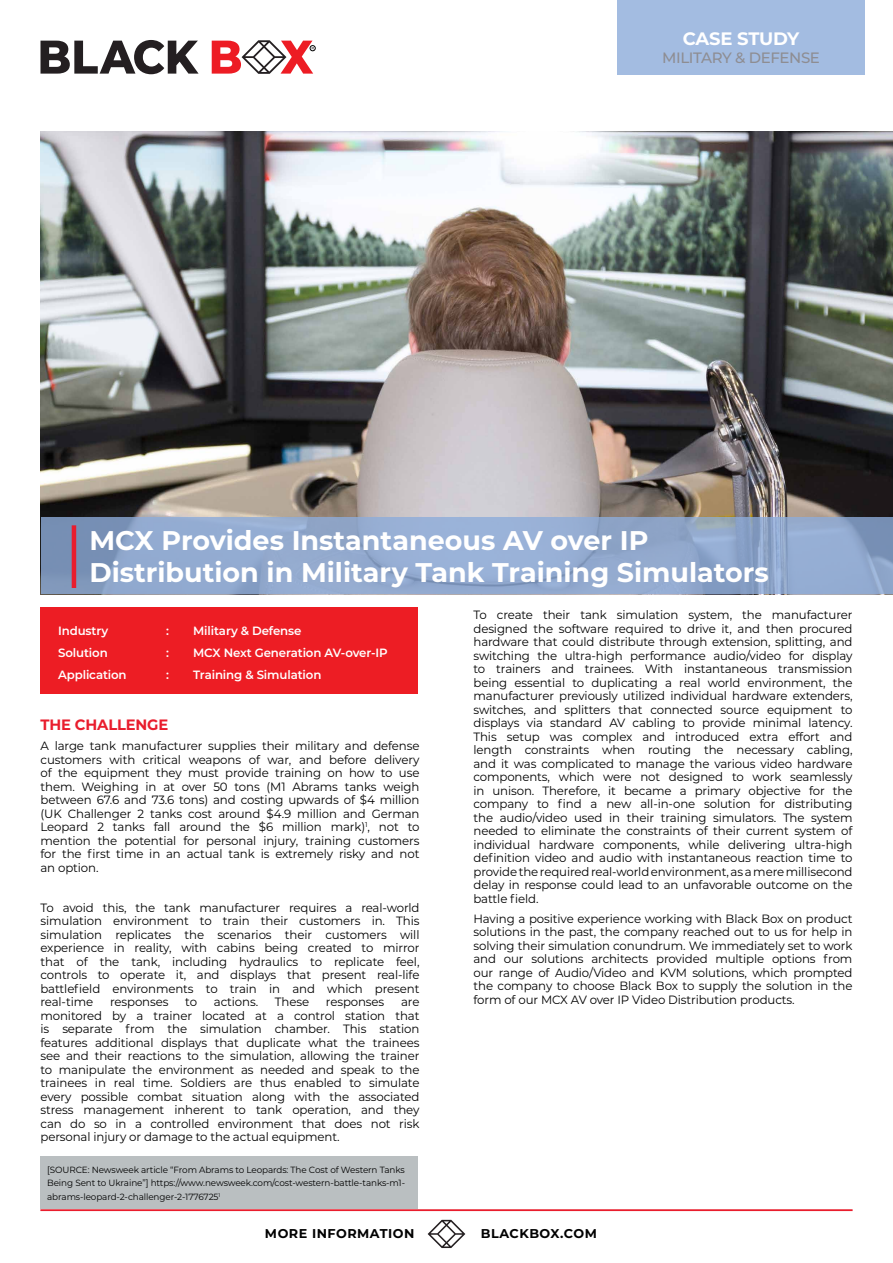
<style>
.page{position:relative;width:893px;height:1263px;background:#fff}
.page>*{position:absolute;margin:0;border:0;box-sizing:border-box;transform-origin:0 0}
.t1{font:700 27px/32.4px "Montserrat";color:#fff}
.t2{font:700 18px "Montserrat";letter-spacing:-.02em;color:#fff}
.t3{font:500 15px "Montserrat";letter-spacing:-.025em;color:#8e8d92}
.t4{font:700 15px "Montserrat";letter-spacing:-.01em;color:#e91d2d}
.t5{font:700 12.75px "Montserrat";letter-spacing:.04em;color:#000101}
.t6{font:700 12.75px "Montserrat";letter-spacing:.04em;color:#000}
.t7{font:12px/13.5px "Montserrat";letter-spacing:-.01em;color:#000;text-align:justify}
.t8{font:600 12px "Montserrat";letter-spacing:-.01em;color:#fff}
.t9{font:9px/13.5px "Montserrat";letter-spacing:-.01em;color:#000;text-align:justify}
</style>
<div class="page">
<hr style="left:40px;top:1209px;width:813px;height:2px;background:#e91d2d">
<svg style="left:428px;top:1220px;width:37px;height:28px"></svg>
<div style="left:40px;top:1156px;width:378px;height:52px;background:#babfc1"></div>
<img style="left:40px;top:132px;width:853px;height:385px">
<div style="left:617px;top:0;width:248px;height:75px;background:#a3bce1"></div>
<svg style="left:40px;top:517px;width:853px;height:77px;background:#8fa7cc"></svg>
<hr style="left:72px;top:525px;width:4px;height:63px;background:#e91d2d">
<svg style="left:40px;top:40px;width:159px;height:34px"></svg>
<svg style="left:212px;top:40px;width:103px;height:34px"></svg>
<div style="left:40px;top:608px;width:378px;height:86px;background:#ed1d24"></div>
<h2 class="t2" style="left:683px;top:26px;width:118px">CASE STUDY</h2>
<p class="t3" style="left:662px;top:47px;width:159px">MILITARY &amp; DEFENSE</p>
<h1 class="t1" style="left:89px;top:523px;width:681px">MCX Provides Instantaneous AV over IP<br>Distribution in Military Tank Training Simulators</h1>
<p class="t8" style="left:58px;top:622px;width:52px">Industry</p>
<p class="t8" style="left:166px;top:622px;width:4px">:</p>
<p class="t8" style="left:193px;top:622px;width:110px">Military &amp; Defense</p>
<p class="t8" style="left:58px;top:644px;width:51px">Solution</p>
<p class="t8" style="left:166px;top:644px;width:4px">:</p>
<p class="t8" style="left:193px;top:644px;width:196px">MCX Next Generation AV-over-IP</p>
<p class="t8" style="left:58px;top:667px;width:70px">Application</p>
<p class="t8" style="left:166px;top:667px;width:4px">:</p>
<p class="t8" style="left:193px;top:667px;width:130px">Training &amp; Simulation</p>
<p class="t7" style="left:473px;top:608px;width:380px">To create their tank simulation system, the manufacturer designed the software required to drive it, and then procured hardware that could distribute through extension, splitting, and switching the ultra-high performance audio/video for display to trainers and trainees. With instantaneous transmission being essential to duplicating a real world environment, the manufacturer previously utilized individual hardware extenders, switches, and splitters that connected source equipment to displays via standard AV cabling to provide minimal latency.<br>This setup was complex and introduced extra effort and length constraints when routing the necessary cabling, and it was complicated to manage the various video hardware components, which were not designed to work seamlessly in unison. Therefore, it became a primary objective for the company to find a new all-in-one solution for distributing the audio/video used in their training simulators. The system needed to eliminate the constraints of their current system of individual hardware components, while delivering ultra-high definition video and audio with instantaneous reaction time to provide the required real-world environment, as a mere millisecond delay in response could lead to an unfavorable outcome on the battle field.</p>
<p class="t7" style="left:473px;top:911px;width:380px">Having a positive experience working with Black Box on product solutions in the past, the company reached out to us for help in solving their simulation conundrum. We immediately set to work and our solutions architects provided multiple options from our range of Audio/Video and KVM solutions, which prompted the company to choose Black Box to supply the solution in the form of our MCX AV over IP Video Distribution products.</p>
<p class="t4" style="left:40px;top:714px;width:129px">THE CHALLENGE</p>
<p class="t7" style="left:40px;top:739px;width:380px">A large tank manufacturer supplies their military and defense customers with critical weapons of war, and before delivery of the equipment they must provide training on how to use them. Weighing in at over 50 tons (M1 Abrams tanks weigh between 67.6 and 73.6 tons) and costing upwards of $4 million (UK Challenger 2 tanks cost around $4.9 million and German Leopard 2 tanks fall around the $6 million mark)<sup>1</sup>, not to mention the potential for personal injury, training customers for the first time in an actual tank is extremely risky and not an option.</p>
<p class="t7" style="left:40px;top:900px;width:380px">To avoid this, the tank manufacturer requires a real-world simulation environment to train their customers in. This simulation replicates the scenarios their customers will experience in reality, with cabins being created to mirror that of the tank, including hydraulics to replicate feel, controls to operate it, and displays that present real-life battlefield environments to train in and which present real-time</p>
<p class="t7" style="left:110px;top:995px;width:60px">responses</p>
<p class="t7" style="left:185px;top:995px;width:13px">to</p>
<p class="t7" style="left:214px;top:995px;width:46px">actions.</p>
<p class="t7" style="left:275px;top:995px;width:36px">These</p>
<p class="t7" style="left:326px;top:995px;width:60px">responses</p>
<p class="t7" style="left:40px;top:995px;width:380px;text-indent:361px">are monitored by a trainer located at a control station that is separate from the simulation chamber. This station features additional displays that duplicate what the trainees see and their reactions to the simulation, allowing the trainer to manipulate the environment as needed and speak to the trainees in real time. Soldiers are thus enabled to simulate every possible combat situation along with the associated stress management inherent to tank operation, and they can do so in a controlled environment that does not risk personal injury or damage to the actual equipment.</p>
<p class="t9" style="left:47px;top:1163px;width:359px">[SOURCE: Newsweek article “From Abrams to Leopards: The Cost of Western Tanks Being Sent to Ukraine”] https://www.newsweek.com/cost-western-battle-tanks-m1- abrams-leopard-2-challenger-2-1776725<sup>1</sup></p>
<p class="t5" style="left:265px;top:1224px;width:151px">MORE INFORMATION</p>
<p class="t6" style="left:481px;top:1224px;width:118px">BLACKBOX.COM</p>
</div>
